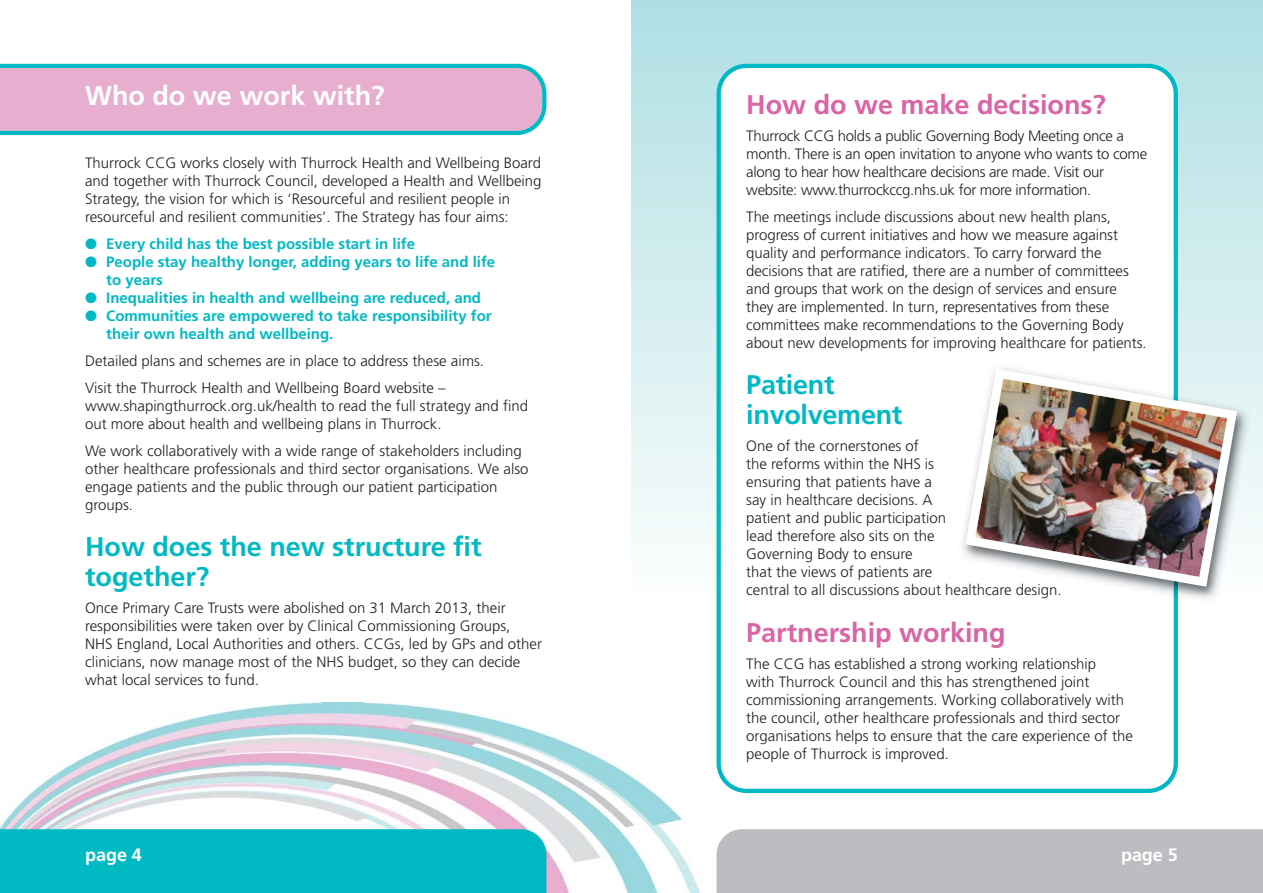
<style>
.page{position:relative;width:1263px;height:893px;background:#fff}
.page>*{position:absolute;margin:0;border:0;box-sizing:border-box;transform-origin:0 0}
.t1{font:700 27px/30px "Frutiger";color:#00b9c3}
.t2{font:700 27px "Frutiger";color:#d964a6}
.t3{font:700 27px "Frutiger";color:#fff}
.t4{font:700 18px "Frutiger";color:#fff}
.t5{font:300 15px/18px "Frutiger";color:#231f20}
.t6{font:700 15px/18px "Frutiger";color:#00b9c3}
.t7{font:300 15px/18px "Frutiger";letter-spacing:-.02em;color:#231f20}
</style>
<div class="page">
<div style="left:631px;top:0;width:632px;height:595px;background:linear-gradient(to bottom,#afdfe3,#fcfdfd)"></div>
<svg style="left:716px;top:64px;width:462px;height:729px"></svg>
<svg style="left:0;top:64px;width:546px;height:71px;background:#ccb0ce"></svg>
<div style="left:716px;top:829px;width:547px;height:64px;background:#bbbdc0"></div>
<img style="left:0;top:702px;width:701px;height:191px">
<div style="left:0;top:829px;width:546px;height:64px;background:#00b9c3"></div>
<img style="left:1178px;top:392px;width:79px;height:203px">
<img style="left:955px;top:359px;width:219px;height:239px">
<img style="left:1174px;top:592px;width:4px;height:7px">
<img style="left:960px;top:364px;width:282px;height:228px">
<h1 class="t3" style="left:85px;top:85px;width:301px">Who do we work with?</h1>
<p class="t5" style="left:85px;top:155px;width:458px">Thurrock CCG works closely with Thurrock Health and Wellbeing Board and together with Thurrock Council, developed a Health and Wellbeing Strategy, the vision for which is ‘Resourceful and resilient people in resourceful and resilient communities’. The Strategy has four aims:</p>
<p class="t6" style="left:85px;top:236px;width:331px">● Every child has the best possible start in life</p>
<p class="t6" style="left:106px;top:254px;width:390px;text-indent:-21px">● People stay healthy longer, adding years to life and life to years</p>
<p class="t6" style="left:85px;top:290px;width:397px">● Inequalities in health and wellbeing are reduced, and</p>
<p class="t6" style="left:106px;top:308px;width:387px;text-indent:-21px">● Communities are empowered to take responsibility for their own health and wellbeing.</p>
<p class="t5" style="left:85px;top:348px;width:401px;line-height:27px">Detailed plans and schemes are in place to address these aims.<br>Visit the Thurrock Health and Wellbeing Board website –</p>
<p class="t5" style="left:85px;top:398px;width:444px">www.shapingthurrock.org.uk/health to read the full strategy and find out more about health and wellbeing plans in Thurrock.</p>
<p class="t5" style="left:85px;top:443px;width:445px">We work collaboratively with a wide range of stakeholders including other healthcare professionals and third sector organisations. We also engage patients and the public through our patient participation groups.</p>
<h1 class="t1" style="left:85px;top:534px;width:398px">How does the new structure fit together?</h1>
<p class="t5" style="left:85px;top:600px;width:459px">Once Primary Care Trusts were abolished on 31 March 2013, their responsibilities were taken over by Clinical Commissioning Groups,<br>NHS England, Local Authorities and others. CCGs, led by GPs and other clinicians, now manage most of the NHS budget, so they can decide what local services to fund.</p>
<p class="t4" style="left:85px;top:848px;width:58px">page 4</p>
<h1 class="t2" style="left:746px;top:94px;width:361px">How do we make decisions?</h1>
<p class="t7" style="left:746px;top:128px;width:402px">Thurrock CCG holds a public Governing Body Meeting once a month. There is an open invitation to anyone who wants to come along to hear how healthcare decisions are made. Visit our website: www.thurrockccg.nhs.uk for more information.</p>
<p class="t5" style="left:746px;top:209px;width:402px">The meetings include discussions about new health plans, progress of current initiatives and how we measure against quality and performance indicators. To carry forward the decisions that are ratified, there are a number of committees and groups that work on the design of services and ensure they are implemented. In turn, representatives from these committees make recommendations to the Governing Body about new developments for improving healthcare for patients.</p>
<h1 class="t1" style="left:746px;top:372px;width:158px">Patient involvement</h1>
<p class="t5" style="left:746px;top:438px;width:317px">One of the cornerstones of<br>the reforms within the NHS is<br>ensuring that patients have a<br>say in healthcare decisions. A<br>patient and public participation<br>lead therefore also sits on the<br>Governing Body to ensure<br>that the views of patients are<br>central to all discussions about healthcare design.</p>
<h1 class="t2" style="left:746px;top:622px;width:261px">Partnership working</h1>
<p class="t5" style="left:746px;top:656px;width:388px">The CCG has established a strong working relationship<br>with Thurrock Council and this has strengthened joint commissioning arrangements. Working collaboratively with the council, other healthcare professionals and third sector organisations helps to ensure that the care experience of the people of Thurrock is improved.</p>
<p class="t4" style="left:1121px;top:848px;width:58px">page 5</p>
</div>
